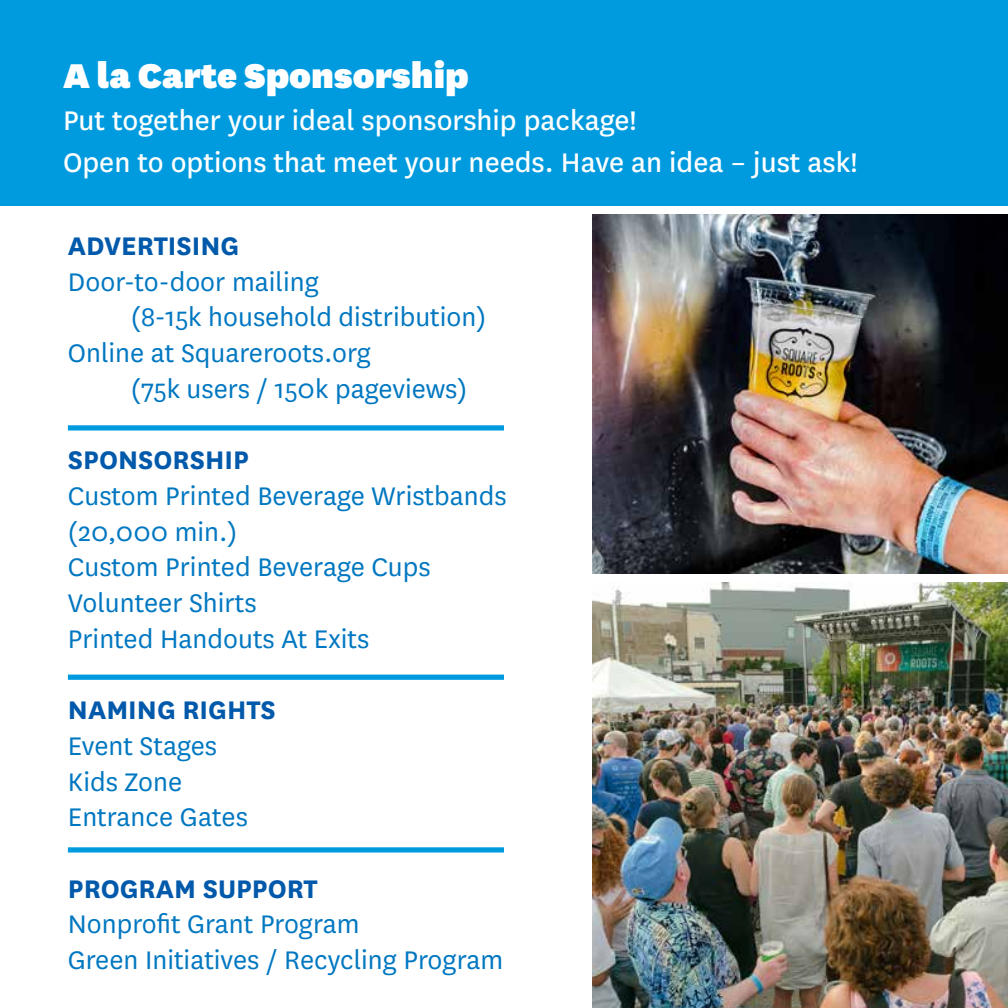
<style>
.page{position:relative;width:1008px;height:1008px;background:#fff}
.page>*{position:absolute;margin:0;border:0;box-sizing:border-box;transform-origin:0 0}
.t1{font:900 40.25px "National";color:#fff}
.t2{font:31.5px/42px "National";color:#fff}
.t3{font:29.75px/35.7px "National";color:#0077c1}
.t4{font:700 29.75px "National";color:#0059aa}
</style>
<div class="page">
<div style="left:0;top:0;width:1008px;height:206px;background:#009bdf"></div>
<img style="left:592px;top:214px;width:416px;height:360px">
<img style="left:592px;top:582px;width:416px;height:426px">
<div style="left:68px;top:425px;width:436px;height:6px;background:#009bdf"></div>
<div style="left:68px;top:847px;width:436px;height:6px;background:#009bdf"></div>
<div style="left:68px;top:675px;width:436px;height:5px;background:#009bdf"></div>
<h1 class="t1" style="left:63px;top:47px;width:407px">A la Carte Sponsorship</h1>
<p class="t2" style="left:63px;top:98px;width:796px">Put together your ideal sponsorship package!<br>Open to options that meet your needs. Have an idea – just ask!</p>
<p class="t4" style="left:68px;top:225px;width:173px">ADVERTISING</p>
<p class="t3" style="left:68px;top:262px;width:253px">Door-to-door mailing</p>
<p class="t3" style="left:131px;top:298px;width:357px">(8-15k household distribution)</p>
<p class="t3" style="left:68px;top:334px;width:305px">Online at Squareroots.org</p>
<p class="t3" style="left:131px;top:370px;width:338px">(75k users / 150k pageviews)</p>
<p class="t4" style="left:68px;top:439px;width:183px">SPONSORSHIP</p>
<p class="t3" style="left:68px;top:477px;width:440px">Custom Printed Beverage Wristbands (20,000 min.)<br>Custom Printed Beverage Cups<br>Volunteer Shirts<br>Printed Handouts At Exits</p>
<p class="t4" style="left:68px;top:689px;width:210px">NAMING RIGHTS</p>
<p class="t3" style="left:68px;top:727px;width:182px">Event Stages<br>Kids Zone<br>Entrance Gates</p>
<p class="t4" style="left:68px;top:867px;width:251px">PROGRAM SUPPORT</p>
<p class="t3" style="left:68px;top:905px;width:437px">Nonprofit Grant Program<br>Green Initiatives / Recycling Program</p>
</div>
